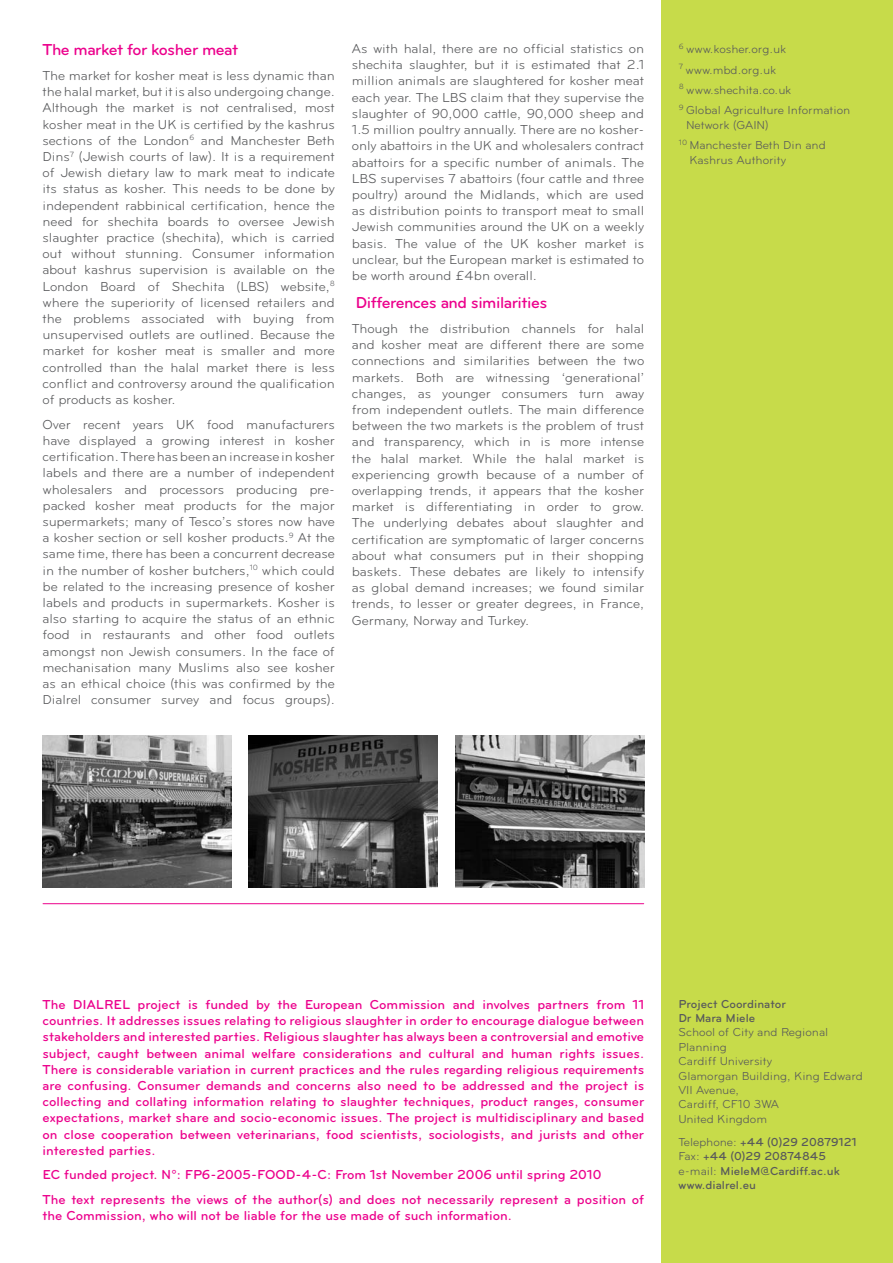
<style>
.page{position:relative;width:893px;height:1263px;background:#fff}
.page>*{position:absolute;margin:0;border:0;box-sizing:border-box;transform-origin:0 0}
.t1{font:500 16.5px "Bryant";letter-spacing:-.03em;color:#ec008c}
.t2{font:13.5px/16.2px "Bryant";color:#58595b;text-align:justify}
.t3{font:500 13.5px/16.2px "Bryant";color:#ec008c;text-align:justify}
.t4{font:12px/14.4px "Bryant";color:#58595b}
.t5{font:500 12px/14.4px "Bryant";color:#58595b}
.s1{font-weight:400}
</style>
<div class="page">
<div style="left:661px;top:0;width:232px;height:1263px;background:#c7db4a"></div>
<hr style="left:43px;top:903px;width:601px;height:1px;background:#ec008c">
<img style="left:43px;top:735px;width:189px;height:152px">
<img style="left:249px;top:735px;width:189px;height:152px">
<img style="left:455px;top:735px;width:189px;height:152px">
<p class="t1" style="left:43px;top:41px;width:197px">The market for kosher meat</p>
<p class="t2" style="left:43px;top:67px;width:294px">The market for kosher meat is less dynamic than the halal market, but it is also undergoing change.<br>Although the market is not centralised, most kosher meat in the UK is certified by the kashrus sections of the London<sup>6</sup> and Manchester Beth Dins<sup>7</sup> (Jewish courts of law). It is a requirement of Jewish dietary law to mark meat to indicate its status as kosher. This needs to be done by independent rabbinical certification, hence the need for shechita boards to oversee Jewish slaughter practice (shechita), which is carried out without stunning. Consumer information about kashrus supervision is available on the London Board of Shechita (LBS) website,<sup>8 </sup>where the superiority of licensed retailers and the problems associated with buying from unsupervised outlets are outlined. Because the market for kosher meat is smaller and more controlled than the halal market there is less conflict and controversy around the qualification of products as kosher.</p>
<p class="t2" style="left:43px;top:416px;width:294px">Over recent years UK food manufacturers have displayed a growing interest in kosher certification. There has been an increase in kosher labels and there are a number of independent wholesalers and processors producing pre&shy;packed kosher meat products for the major supermarkets; many of Tesco’s stores now have a kosher section or sell kosher products.<sup>9</sup> At the same time, there has been a concurrent decrease in the number of kosher butchers,<sup>10</sup> which could be related to the increasing presence of kosher labels and products in supermarkets. Kosher is also starting to acquire the status of an ethnic food in restaurants and other food outlets amongst non Jewish consumers. In the face of mechanisation many Muslims also see kosher as an ethical choice (this was confirmed by the Dialrel consumer survey and focus groups).</p>
<p class="t2" style="left:352px;top:40px;width:294px">As with halal, there are no official statistics on shechita slaughter, but it is estimated that 2.1 million animals are slaughtered for kosher meat each year. The LBS claim that they supervise the slaughter of 90,000 cattle, 90,000 sheep and 1.5 million poultry annually. There are no kosher&shy;only abattoirs in the UK and wholesalers contract abattoirs for a specific number of animals. The LBS supervises 7 abattoirs (four cattle and three poultry) around the Midlands, which are used as distribution points to transport meat to small Jewish communities around the UK on a weekly basis. The value of the UK kosher market is unclear, but the European market is estimated to be worth around £4bn overall.</p>
<p class="t1" style="left:356px;top:294px;width:193px">Differences and similarities</p>
<p class="t2" style="left:352px;top:320px;width:294px">Though the distribution channels for halal and kosher meat are different there are some connections and similarities between the two markets. Both are witnessing ‘generational’ changes, as younger consumers turn away from independent outlets. The main difference between the two markets is the problem of trust and transparency, which in is more intense the halal market. While the halal market is experiencing growth because of a number of overlapping trends, it appears that the kosher market is differentiating in order to grow.<br>The underlying debates about slaughter and certification are symptomatic of larger concerns about what consumers put in their shopping baskets. These debates are likely to intensify as global demand increases; we found similar trends, to lesser or greater degrees, in France, Germany, Norway and Turkey.</p>
<p class="t4" style="left:679px;top:39px;width:173px;line-height:20.4px"><sup>6</sup> www.kosher.org.uk<br><sup>7</sup> www.mbd.org.uk<br><sup>8</sup> www.shechita.co.uk<br><sup>9</sup> Global Agriculture Information</p>
<p class="t4" style="left:679px;top:115px;width:148px;line-height:20.4px;text-indent:7px">Network (GAIN)<br><sup>10</sup> Manchester Beth Din and</p>
<p class="t4" style="left:689px;top:152px;width:98px">Kashrus Authority</p>
<p class="t3" style="left:43px;top:996px;width:603px">The DIALREL project is funded by the European Commission and involves partners from 11 countries. It addresses issues relating to religious slaughter in order to encourage dialogue between stakeholders and interested parties. Religious slaughter has always been a controversial and emotive subject, caught between animal welfare considerations and cultural and human rights issues.<br>There is considerable variation in current practices and the rules regarding religious requirements are confusing. Consumer demands and concerns also need to be addressed and the project is collecting and collating information relating to slaughter techniques, product ranges, consumer expectations, market share and socio-economic issues. The project is multidisciplinary and based on close cooperation between veterinarians, food scientists, sociologists, and jurists and other interested parties.</p>
<p class="t3" style="left:43px;top:1162px;width:603px;line-height:24.8px">EC funded project. N°: FP6-2005-FOOD-4-C: From 1st November 2006 until spring 2010<br>The text represents the views of the author(s) and does not necessarily represent a position of</p>
<p class="t3" style="left:43px;top:1208px;width:471px">the Commission, who will not be liable for the use made of such information.</p>
<p class="t5" style="left:679px;top:996px;width:109px">Project Coordinator<br>Dr Mara Miele</p>
<p class="t4" style="left:679px;top:1025px;width:186px">School of City and Regional<br>Planning<br>Cardiff University<br>Glamorgan Building, King Edward<br>VII Avenue,<br>Cardiff, CF10 3WA<br>United Kingdom</p>
<p class="t5" style="left:679px;top:1134px;width:180px"><span class="s1">Telephone:</span> +44 (0)29 20879121<br><span class="s1">Fax:</span> +44 (0)29 20874845 <span class="s1">e-mail:</span> MieleM@Cardiff.ac.uk www.dialrel.eu</p>
</div>
